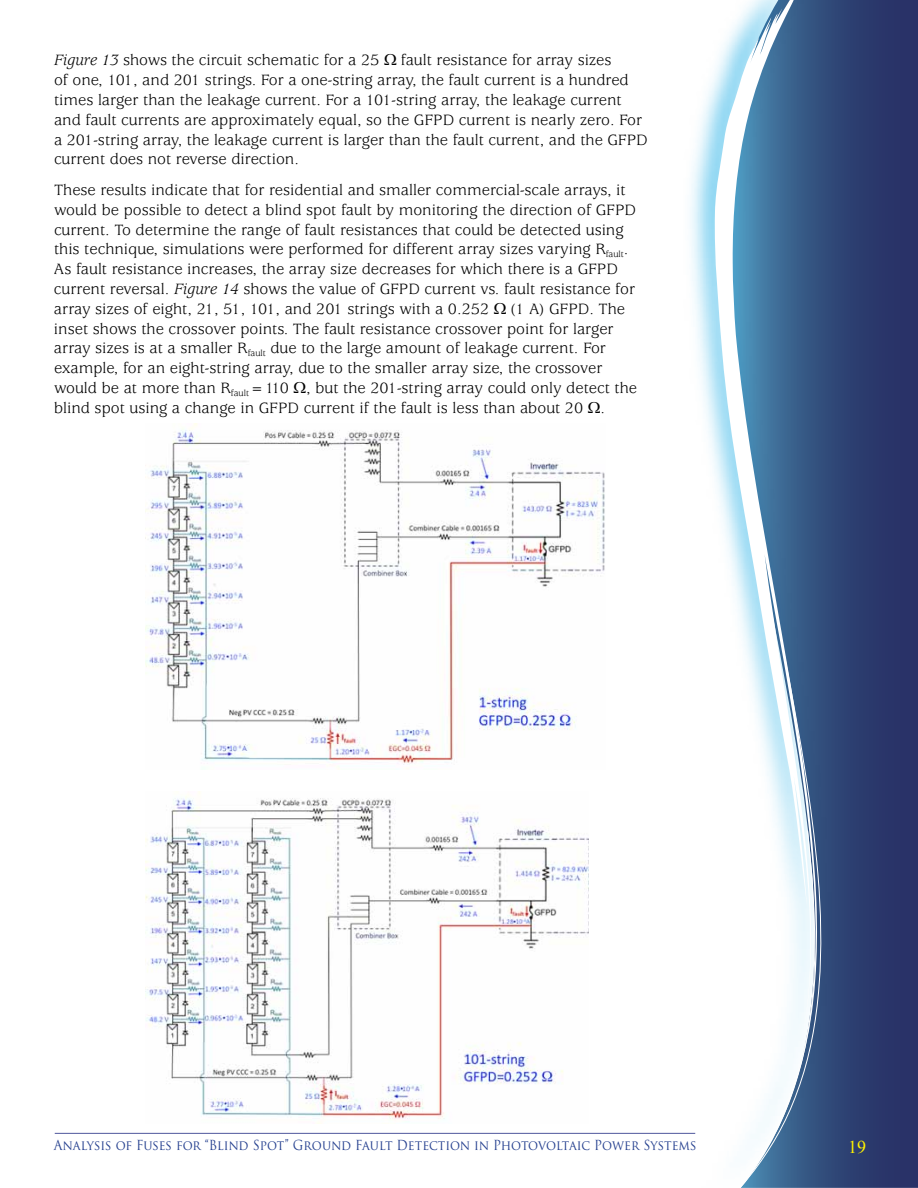
<style>
.page{position:relative;width:918px;height:1188px;background:#fff}
.page>*{position:absolute;margin:0;border:0;box-sizing:border-box;transform-origin:0 0}
.t1{font:18px "Times New Roman";color:#fff200}
.t2{font:16.5px/19.8px "Usherwood";color:#000}
.t3{font:13.5px "Trajan Pro";color:#25408f;scale:.92 1}
.s1{font-style:italic}
</style>
<div class="page">
<svg style="left:586px;top:0;width:332px;height:1188px"></svg>
<img style="left:654px;top:0;width:184px;height:1188px">
<svg style="left:714px;top:0;width:106px;height:606px"></svg>
<svg style="left:757px;top:49px;width:12px;height:29px"></svg>
<svg style="left:700px;top:606px;width:125px;height:582px"></svg>
<svg style="left:758px;top:830px;width:58px;height:331px"></svg>
<hr style="left:55px;top:1133px;width:640px;height:1px;background:#6269a7">
<img style="left:145px;top:424px;width:460px;height:345px">
<img style="left:145px;top:791px;width:444px;height:333px">
<svg style="left:588px;top:402px;width:12px;height:11px"></svg>
<p class="t2" style="left:54px;top:51px;width:327px"><span class="s1">Figure 13</span> shows the circuit schematic for a 25</p>
<p class="t2" style="left:54px;top:51px;width:595px;text-indent:347px">fault resistance for array sizes<br>of one, 101, and 201 strings. For a one-string array, the fault current is a hundred times larger than the leakage current. For a 101-string array, the leakage current and fault currents are approximately equal, so the GFPD current is nearly zero. For a 201-string array, the leakage current is larger than the fault current, and the GFPD current does not reverse direction.</p>
<p class="t2" style="left:54px;top:181px;width:584px">These results indicate that for residential and smaller commercial-scale arrays, it would be possible to detect a blind spot fault by monitoring the direction of GFPD current. To determine the range of fault resistances that could be detected using this technique, simulations were performed for different array sizes varying R<sub>fault</sub>.<br>As fault resistance increases, the array size decreases for which there is a GFPD current reversal. <span class="s1">Figure 14</span> shows the value of GFPD current vs. fault resistance for array sizes of eight, 21, 51, 101, and 201 strings with a 0.252</p>
<p class="t2" style="left:54px;top:299px;width:585px;text-indent:457px">(1 A) GFPD. The inset shows the crossover points. The fault resistance crossover point for larger array sizes is at a smaller R<sub>fault</sub> due to the large amount of leakage current. For example, for an eight-string array, due to the smaller array size, the crossover would be at more than R<sub>fault</sub>=110 , but the 201-string array could only detect the blind spot using a change in GFPD current if the fault is less than about 20 .</p>
<p class="t3" style="left:54px;top:1137px;width:700px">Analysis of Fuses for “Blind Spot” Ground Fault Detection in Photovoltaic Power Systems</p>
<p class="t1" style="left:848px;top:1135px;width:19px">19</p>
</div>
